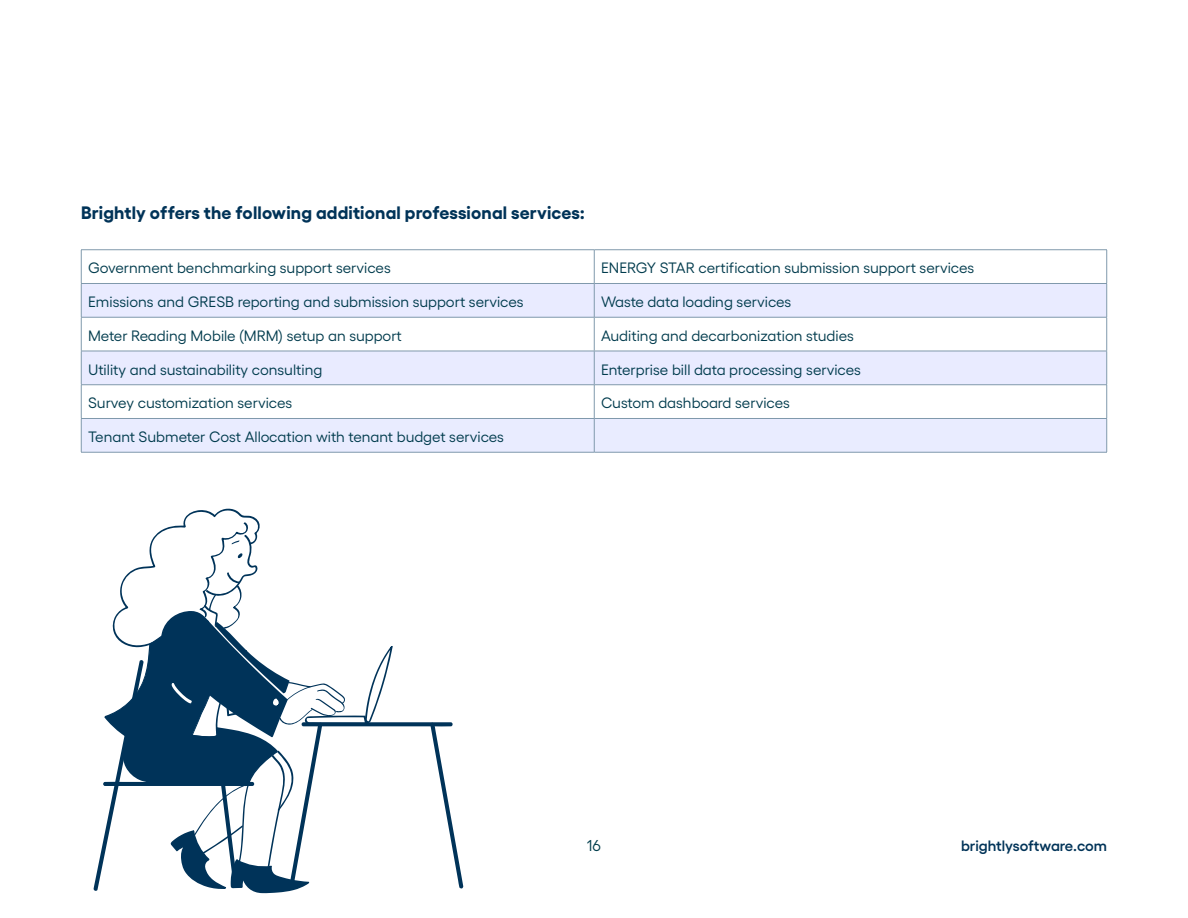
<style>
.page{position:relative;width:1188px;height:918px;background:#fff}
.page>*{position:absolute;margin:0;border:0;box-sizing:border-box;transform-origin:0 0}
.t1{font:700 18px "Yellix";letter-spacing:.01em;color:#003358}
.t2{font:15.75px "Yellix";color:#003d4c}
.t3{font:15px "Yellix";color:#003b4d}
.t4{font:600 15px "Yellix";color:#003358}
</style>
<div class="page">
<svg style="left:82px;top:284px;width:1024px;height:100px;fill:#e9ebff"></svg>
<div style="left:82px;top:419px;width:1024px;height:33px;background:#e9ecff"></div>
<hr style="left:81px;top:283px;width:513px;height:1px;background:#8099ac">
<hr style="left:594px;top:283px;width:513px;height:1px;background:#8099ac">
<hr style="left:81px;top:317px;width:513px;height:1px;background:#8099ac">
<hr style="left:594px;top:317px;width:513px;height:1px;background:#8099ac">
<hr style="left:81px;top:351px;width:513px;height:1px;background:#8099ac">
<hr style="left:594px;top:351px;width:513px;height:1px;background:#8099ac">
<hr style="left:81px;top:384px;width:513px;height:1px;background:#8099ac">
<hr style="left:594px;top:384px;width:513px;height:1px;background:#8099ac">
<hr style="left:81px;top:418px;width:513px;height:1px;background:#8099ac">
<hr style="left:594px;top:418px;width:513px;height:1px;background:#8099ac">
<hr style="left:81px;top:249px;width:513px;height:1px;background:#8099ac">
<hr style="left:81px;top:250px;width:1px;height:33px;background:#8099ac">
<hr style="left:594px;top:249px;width:513px;height:1px;background:#8099ac">
<hr style="left:594px;top:250px;width:1px;height:33px;background:#8099ac">
<hr style="left:1106px;top:250px;width:1px;height:33px;background:#8099ac">
<hr style="left:81px;top:284px;width:1px;height:33px;background:#8099ac">
<hr style="left:594px;top:284px;width:1px;height:33px;background:#8099ac">
<hr style="left:1106px;top:284px;width:1px;height:33px;background:#8099ac">
<hr style="left:81px;top:318px;width:1px;height:33px;background:#8099ac">
<hr style="left:594px;top:318px;width:1px;height:33px;background:#8099ac">
<hr style="left:1106px;top:318px;width:1px;height:33px;background:#8099ac">
<hr style="left:81px;top:351px;width:1px;height:33px;background:#8099ac">
<hr style="left:594px;top:351px;width:1px;height:33px;background:#8099ac">
<hr style="left:1106px;top:351px;width:1px;height:33px;background:#8099ac">
<hr style="left:81px;top:385px;width:1px;height:33px;background:#8099ac">
<hr style="left:594px;top:385px;width:1px;height:33px;background:#8099ac">
<hr style="left:1106px;top:385px;width:1px;height:33px;background:#8099ac">
<hr style="left:81px;top:419px;width:1px;height:33px;background:#8099ac">
<hr style="left:594px;top:419px;width:1px;height:33px;background:#8099ac">
<hr style="left:1106px;top:419px;width:1px;height:33px;background:#8099ac">
<hr style="left:81px;top:452px;width:513px;height:1px;background:#8099ac">
<hr style="left:594px;top:452px;width:513px;height:1px;background:#8099ac">
<svg style="left:93px;top:509px;width:370px;height:384px"></svg>
<p class="t1" style="left:81px;top:198px;width:506px">Brightly offers the following additional professional services:</p>
<p class="t3" style="left:88px;top:257px;width:304px">Government benchmarking support services</p>
<p class="t3" style="left:601px;top:257px;width:375px">ENERGY STAR certification submission support services</p>
<p class="t3" style="left:88px;top:291px;width:437px">Emissions and GRESB reporting and submission support services</p>
<p class="t3" style="left:601px;top:291px;width:192px">Waste data loading services</p>
<p class="t3" style="left:88px;top:324px;width:315px">Meter Reading Mobile (MRM) setup an support</p>
<p class="t3" style="left:601px;top:324px;width:255px">Auditing and decarbonization studies</p>
<p class="t3" style="left:88px;top:358px;width:236px">Utility and sustainability consulting</p>
<p class="t3" style="left:601px;top:358px;width:262px">Enterprise bill data processing services</p>
<p class="t3" style="left:88px;top:392px;width:206px">Survey customization services</p>
<p class="t3" style="left:601px;top:392px;width:191px">Custom dashboard services</p>
<p class="t3" style="left:88px;top:426px;width:418px">Tenant Submeter Cost Allocation with tenant budget services</p>
<p class="t2" style="left:587px;top:834px;width:16px">16</p>
<p class="t4" style="left:961px;top:834px;width:147px">brightlysoftware.com</p>
</div>
